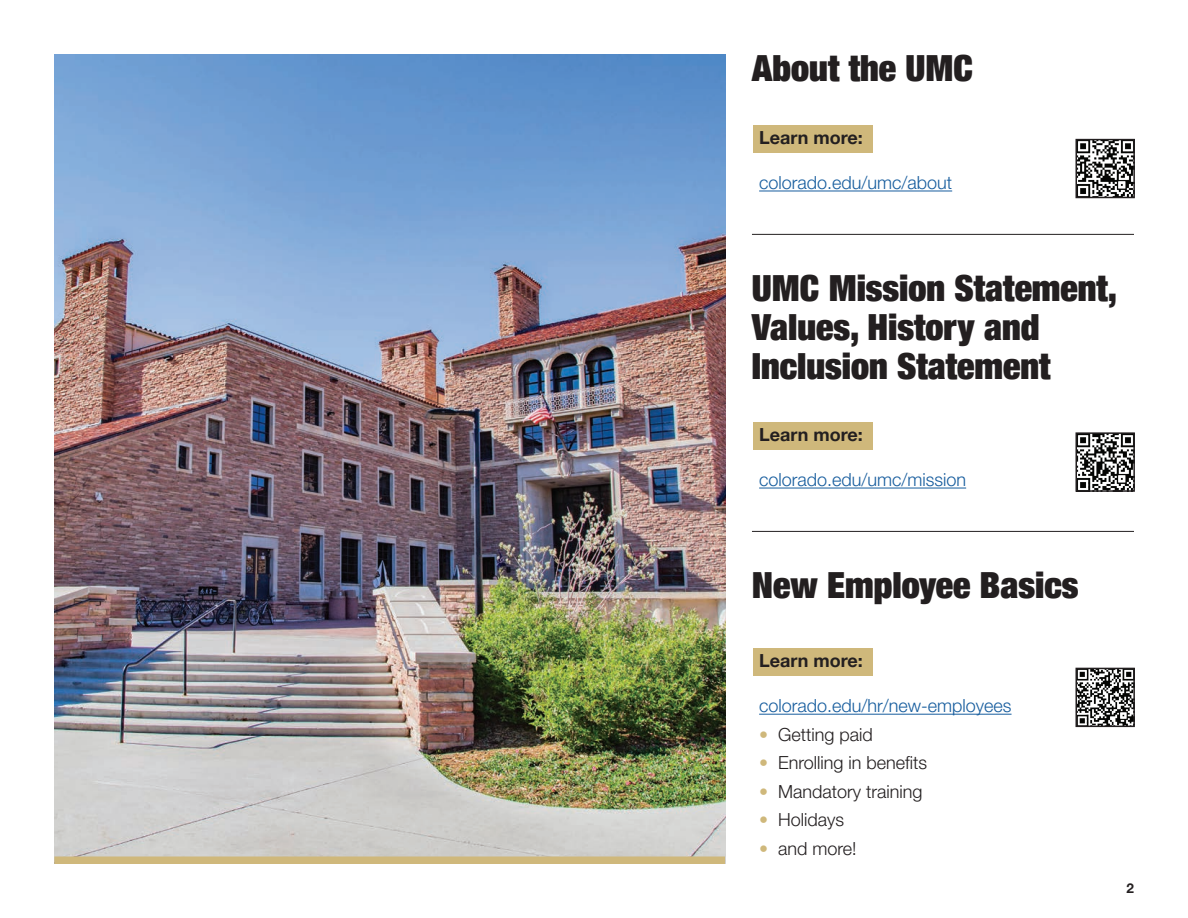
<style>
.page{position:relative;width:1188px;height:918px;background:#fff}
.page>*{position:absolute;margin:0;border:0;box-sizing:border-box;transform-origin:0 0}
.t1{font:900 condensed 36px/39px "Helvetica Neue LT Pro";color:#231f20}
.t2{font:300 18px "Helvetica Neue LT Pro";color:#175d9e}
.t3{font:300 18px "Helvetica Neue LT Pro";color:#231f20}
.t4{font:700 18px "Helvetica Neue LT Pro";color:#231f20}
.t5{font:700 13.5px "Helvetica Neue LT Pro";color:#231f20}
.s1{color:#cfb87b}
</style>
<div class="page">
<img style="left:54px;top:54px;width:671px;height:802px">
<img style="left:1079px;top:142px;width:53px;height:53px">
<div style="left:1076px;top:139px;width:59px;height:59px;border:2px solid #231f20"></div>
<div style="left:753px;top:125px;width:120px;height:27px;background:#cfb87b"></div>
<hr style="left:759px;top:191px;width:193px;height:1px;background:#175d9e">
<img style="left:1079px;top:435px;width:53px;height:54px">
<div style="left:1076px;top:432px;width:59px;height:60px;border:2px solid #231f20"></div>
<div style="left:753px;top:423px;width:120px;height:27px;background:#cfb87b"></div>
<hr style="left:759px;top:488px;width:207px;height:1px;background:#175d9e">
<img style="left:1079px;top:671px;width:53px;height:53px">
<div style="left:1076px;top:668px;width:59px;height:59px;border:2px solid #231f20"></div>
<div style="left:753px;top:648px;width:120px;height:27px;background:#cfb87b"></div>
<hr style="left:759px;top:714px;width:253px;height:1px;background:#175d9e">
<hr style="left:752px;top:234px;width:382px;height:1px;background:#231f20">
<hr style="left:752px;top:531px;width:382px;height:1px;background:#231f20">
<div style="left:54px;top:856px;width:671px;height:8px;background:#cfb87b"></div>
<p class="t1" style="left:752px;top:48px;width:222px">About the UMC</p>
<p class="t4" style="left:759px;top:127px;width:105px">Learn more:</p>
<p class="t2" style="left:759px;top:172px;width:195px">colorado.edu/umc/about</p>
<p class="t1" style="left:752px;top:267px;width:367px">UMC Mission Statement,<br>Values, History and<br>Inclusion Statement</p>
<p class="t4" style="left:759px;top:424px;width:105px">Learn more:</p>
<p class="t2" style="left:759px;top:469px;width:209px">colorado.edu/umc/mission</p>
<p class="t1" style="left:752px;top:565px;width:328px">New Employee Basics</p>
<p class="t4" style="left:759px;top:650px;width:105px">Learn more:</p>
<p class="t2" style="left:759px;top:695px;width:254px">colorado.edu/hr/new-employees</p>
<p class="t3" style="left:759px;top:723px;width:115px"><span class="s1">•</span> Getting paid</p>
<p class="t3" style="left:759px;top:752px;width:170px"><span class="s1">•</span> Enrolling in benefits</p>
<p class="t3" style="left:759px;top:780px;width:165px"><span class="s1">•</span> Mandatory training</p>
<p class="t3" style="left:759px;top:809px;width:87px"><span class="s1">•</span> Holidays</p>
<p class="t3" style="left:759px;top:837px;width:99px"><span class="s1">•</span> and more!</p>
<p class="t5" style="left:1126px;top:880px;width:9px">2</p>
</div>
